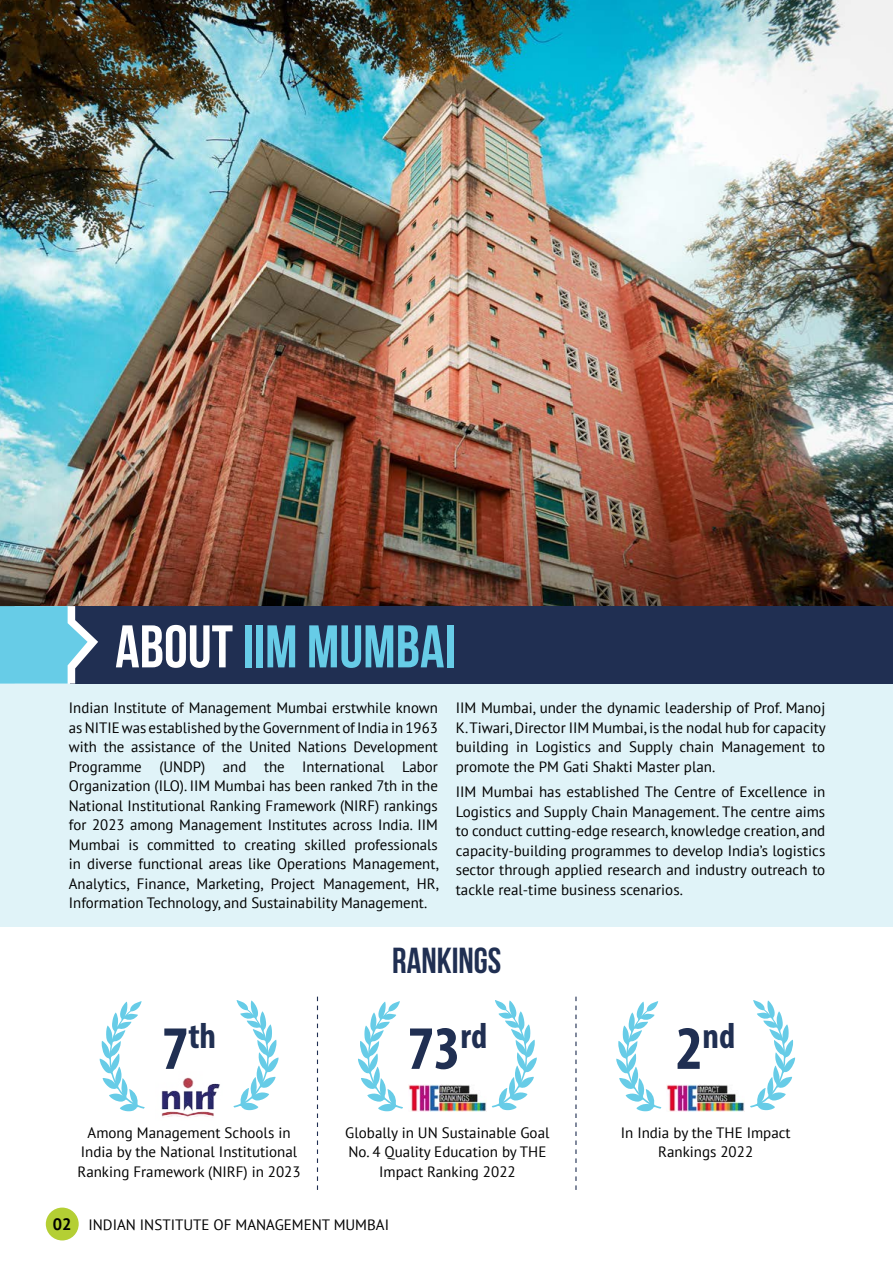
<style>
.page{position:relative;width:893px;height:1263px;background:#fff}
.page>*{position:absolute;margin:0;border:0;box-sizing:border-box;transform-origin:0 0}
.t1{font:700 condensed 62.1px "Myriad Pro";color:#202f52}
.t2{font:700 60px "Bebas Neue";color:#67cce7}
.t3{font:700 condensed 36.15px "Myriad Pro";color:#202f52}
.t4{font:700 36px "Bebas Neue";color:#202f52}
.t5{font:15px/19.5px "PT Sans";color:#000;text-align:justify}
.s1{color:#fff}
.s2{font-size:62.1px}
.s3{font-weight:700;font-size:16.5px}
</style>
<div class="page">
<div style="left:0;top:684px;width:893px;height:243px;background:#e0f3f8"></div>
<img style="left:0;top:0;width:893px;height:606px">
<div style="left:70px;top:606px;width:823px;height:78px;background:#202f52"></div>
<svg style="left:0;top:606px;width:98px;height:78px"></svg>
<svg style="left:233px;top:1000px;width:46px;height:110px"></svg>
<svg style="left:100px;top:1001px;width:45px;height:110px"></svg>
<svg style="left:492px;top:1000px;width:45px;height:110px"></svg>
<svg style="left:358px;top:1001px;width:45px;height:110px"></svg>
<svg style="left:750px;top:1000px;width:45px;height:110px"></svg>
<svg style="left:616px;top:1001px;width:45px;height:110px"></svg>
<svg style="left:317px;top:997px;width:1px;height:193px"></svg>
<svg style="left:575px;top:997px;width:1px;height:193px"></svg>
<img style="left:408px;top:1085px;width:78px;height:27px">
<img style="left:667px;top:1085px;width:78px;height:27px">
<img style="left:161px;top:1077px;width:59px;height:40px">
<div style="left:46px;top:1207px;width:33px;height:33px;background:#b4cf34;border-radius:50%"></div>
<h2 class="t2" style="left:115px;top:614px;width:342px"><span class="s1">ABOUT</span> IIM MUMBAI</h2>
<p class="t5" style="left:69px;top:698px;width:372px">Indian Institute of Management Mumbai erstwhile known as NITIE was established by the Government of India in 1963 with the assistance of the United Nations Development Programme (UNDP) and the International Labor Organization (ILO). IIM Mumbai has been ranked 7th in the National Institutional Ranking Framework (NIRF) rankings for 2023 among Management Institutes across India. IIM Mumbai is committed to creating skilled professionals in diverse functional areas like Operations Management, Analytics, Finance, Marketing, Project Management, HR, Information Technology, and Sustainability Management.</p>
<p class="t5" style="left:456px;top:698px;width:371px">IIM Mumbai, under the dynamic leadership of Prof. Manoj K. Tiwari, Director IIM Mumbai, is the nodal hub for capacity building in Logistics and Supply chain Management to promote the PM Gati Shakti Master plan.</p>
<p class="t5" style="left:456px;top:782px;width:371px">IIM Mumbai has established The Centre of Excellence in Logistics and Supply Chain Management. The centre aims to conduct cutting-edge research, knowledge creation, and capacity-building programmes to develop India’s logistics sector through applied research and industry outreach to tackle real-time business scenarios.</p>
<h3 class="t4" style="left:392px;top:941px;width:111px">RANKINGS</h3>
<h3 class="t3" style="left:162px;top:1013px;width:56px"><span class="s2">7</span>th</h3>
<h1 class="t1" style="left:408px;top:1009px;width:81px">73<sup>rd</sup></h1>
<h3 class="t3" style="left:676px;top:1013px;width:61px"><span class="s2">2</span>nd</h3>
<p class="t5" style="left:78px;top:1122px;width:225px;text-align:center">Among Management Schools in<br>India by the National Institutional<br>Ranking Framework (NIRF) in 2023</p>
<p class="t5" style="left:345px;top:1122px;width:206px;text-align:center">Globally in UN Sustainable Goal<br>No. 4 Quality Education by THE<br>Impact Ranking 2022</p>
<p class="t5" style="left:621px;top:1122px;width:171px;text-align:center">In India by the THE Impact<br>Rankings 2022</p>
<p class="t5" style="left:53px;top:1214px;width:338px"><span class="s3">02</span> INDIAN INSTITUTE OF MANAGEMENT MUMBAI</p>
</div>
